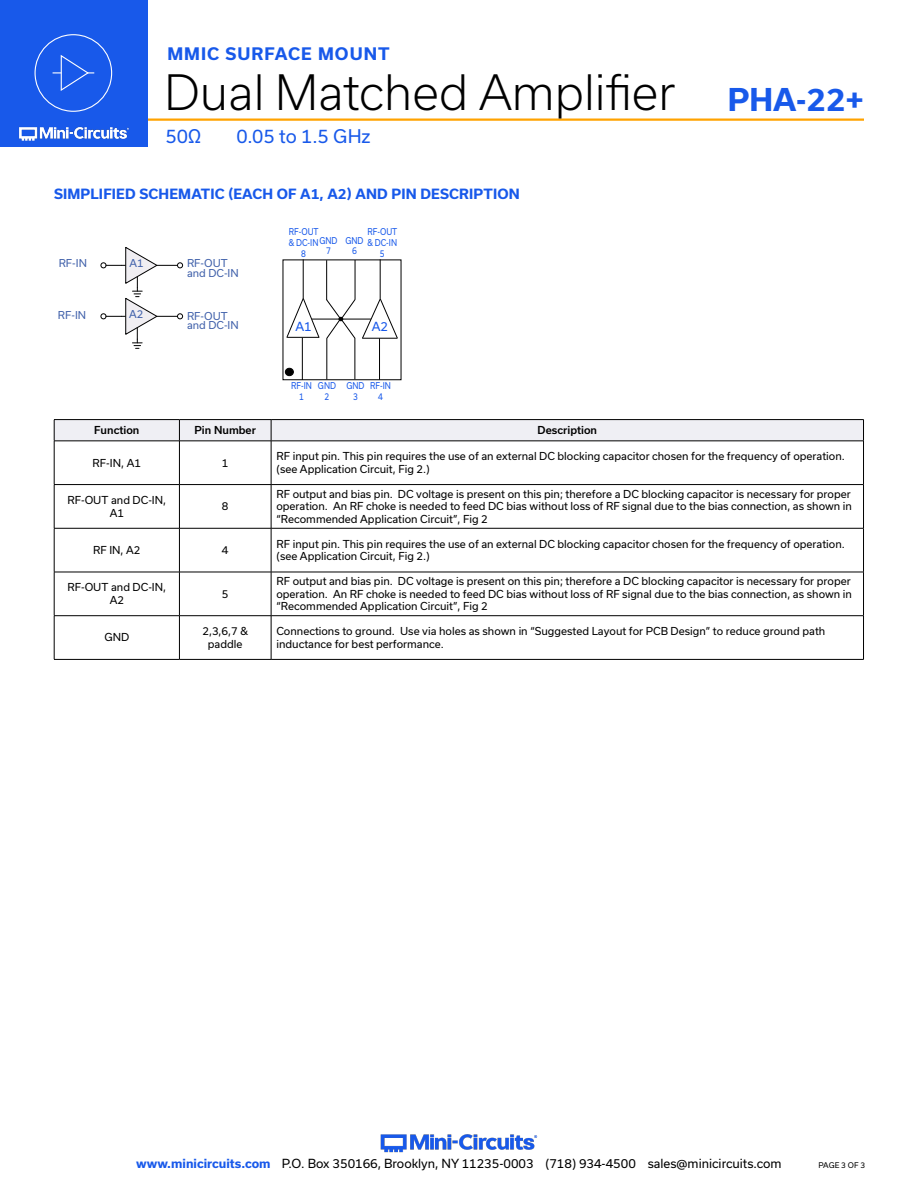
<style>
.page{position:relative;width:918px;height:1188px;background:#fff}
.page>*{position:absolute;margin:0;border:0;box-sizing:border-box;transform-origin:0 0}
.t1{font:300 46.5px "Usual";color:#000}
.t2{font:700 30px "Usual";color:#1859ea}
.t3{font:18px "Usual";color:#1859ea}
.t4{font:700 16.5px "Usual";letter-spacing:.065em;color:#1859ea}
.Blue_Headers{font:700 13.5px "Usual";letter-spacing:.015em;color:#1859ea}
.t5{font:12px "Usual";color:#000}
.t6{font:12px "Usual";color:#1859ea}
.Table_Body_Left_Justified{font:10.5px/12.6px "Usual";color:#000}
.Table_Body_Center{font:10.5px/12.6px "Usual";color:#000;text-align:center}
.Table_Header_Center{font:500 10.5px "Usual";color:#000}
.t7{font:10.35px/9.6px "Usual";color:#4262ab}
.t8{font:9px "Usual";color:#1859ea;scale:.85 1}
.t9{font:7.5px "Usual";color:#000}
.s1{font-weight:700;color:#1859ea}
</style>
<div class="page">
<hr style="left:129px;top:118px;width:735px;height:3px;background:#ffa300">
<div style="left:0;top:0;width:147px;height:147px;background:#1859ea"></div>
<hr style="left:917px;top:0;width:1px;height:147px;background:#1859ea">
<img style="left:19px;top:126px;width:110px;height:15px">
<div style="left:35px;top:34px;width:77px;height:78px;border:1px solid #fff;border-radius:50%"></div>
<svg style="left:53px;top:55px;width:41px;height:36px"></svg>
<img style="left:380px;top:1134px;width:158px;height:19px">
<hr style="left:54px;top:419px;width:125px;height:1px;background:#000">
<hr style="left:179px;top:419px;width:92px;height:1px;background:#000">
<hr style="left:271px;top:419px;width:593px;height:1px;background:#000">
<svg style="left:54px;top:420px;width:810px;height:21px"></svg>
<hr style="left:54px;top:441px;width:125px;height:1px;background:#000">
<hr style="left:54px;top:441px;width:1px;height:43px;background:#000">
<hr style="left:179px;top:441px;width:92px;height:1px;background:#000">
<hr style="left:179px;top:441px;width:1px;height:43px;background:#000">
<hr style="left:271px;top:441px;width:593px;height:1px;background:#000">
<hr style="left:271px;top:441px;width:1px;height:43px;background:#000">
<hr style="left:863px;top:441px;width:1px;height:43px;background:#000">
<hr style="left:54px;top:484px;width:125px;height:1px;background:#000">
<hr style="left:54px;top:485px;width:1px;height:43px;background:#000">
<hr style="left:179px;top:484px;width:92px;height:1px;background:#000">
<hr style="left:179px;top:485px;width:1px;height:43px;background:#000">
<hr style="left:271px;top:484px;width:593px;height:1px;background:#000">
<hr style="left:271px;top:485px;width:1px;height:43px;background:#000">
<hr style="left:863px;top:485px;width:1px;height:43px;background:#000">
<hr style="left:54px;top:528px;width:125px;height:1px;background:#000">
<hr style="left:54px;top:528px;width:1px;height:44px;background:#000">
<hr style="left:179px;top:528px;width:92px;height:1px;background:#000">
<hr style="left:179px;top:528px;width:1px;height:44px;background:#000">
<hr style="left:271px;top:528px;width:593px;height:1px;background:#000">
<hr style="left:271px;top:528px;width:1px;height:44px;background:#000">
<hr style="left:863px;top:528px;width:1px;height:44px;background:#000">
<hr style="left:54px;top:572px;width:125px;height:1px;background:#000">
<hr style="left:54px;top:572px;width:1px;height:44px;background:#000">
<hr style="left:179px;top:572px;width:92px;height:1px;background:#000">
<hr style="left:179px;top:572px;width:1px;height:44px;background:#000">
<hr style="left:271px;top:572px;width:593px;height:1px;background:#000">
<hr style="left:271px;top:572px;width:1px;height:44px;background:#000">
<hr style="left:863px;top:572px;width:1px;height:44px;background:#000">
<hr style="left:54px;top:615px;width:125px;height:1px;background:#000">
<hr style="left:54px;top:616px;width:1px;height:43px;background:#000">
<hr style="left:179px;top:615px;width:92px;height:1px;background:#000">
<hr style="left:179px;top:616px;width:1px;height:43px;background:#000">
<hr style="left:271px;top:615px;width:593px;height:1px;background:#000">
<hr style="left:271px;top:616px;width:1px;height:43px;background:#000">
<hr style="left:863px;top:616px;width:1px;height:43px;background:#000">
<hr style="left:54px;top:659px;width:125px;height:1px;background:#000">
<hr style="left:179px;top:659px;width:92px;height:1px;background:#000">
<hr style="left:271px;top:659px;width:593px;height:1px;background:#000">
<svg style="left:101px;top:247px;width:82px;height:102px"></svg>
<div style="left:285px;top:368px;width:8px;height:8px;background:#000;border-radius:50%"></div>
<div style="left:285px;top:368px;width:9px;height:8px;border:1px solid #000;border-radius:50%"></div>
<hr style="left:312px;top:319px;width:59px;height:1px;background:#000">
<svg style="left:286px;top:298px;width:34px;height:41px"></svg>
<hr style="left:287px;top:337px;width:32px;height:1px;background:#000">
<hr style="left:302px;top:338px;width:1px;height:42px;background:#000">
<hr style="left:303px;top:259px;width:1px;height:40px;background:#000">
<hr style="left:379px;top:338px;width:1px;height:42px;background:#000">
<hr style="left:380px;top:259px;width:1px;height:40px;background:#000">
<hr style="left:326px;top:260px;width:1px;height:40px;background:#000">
<hr style="left:355px;top:260px;width:1px;height:40px;background:#000">
<hr style="left:326px;top:339px;width:1px;height:40px;background:#000">
<hr style="left:355px;top:338px;width:1px;height:41px;background:#000">
<svg style="left:326px;top:298px;width:72px;height:42px"></svg>
<h3 class="t4" style="left:167px;top:45px;width:224px">MMIC SURFACE MOUNT</h3>
<h1 class="t1" style="left:164px;top:66px;width:513px">Dual Matched Amplifier</h1>
<h3 class="t3" style="left:166px;top:125px;width:37px">50Ω</h3>
<h3 class="t3" style="left:236px;top:125px;width:136px">0.05 to 1.5 GHz</h3>
<p class="Blue_Headers" style="left:54px;top:186px;width:467px">SIMPLIFIED SCHEMATIC (EACH OF A1, A2) AND PIN DESCRIPTION</p>
<p class="t7" style="left:59px;top:258px;width:30px">RF-IN</p>
<p class="t7" style="left:58px;top:310px;width:30px">RF-IN</p>
<p class="t7" style="left:129px;top:259px;width:16px">A1</p>
<p class="t7" style="left:129px;top:310px;width:16px">A2</p>
<p class="t7" style="left:187px;top:258px;width:53px">RF-OUT and DC-IN</p>
<p class="t7" style="left:187px;top:311px;width:53px">RF-OUT and DC-IN</p>
<p class="t8" style="left:289px;top:226px;width:37px">RF-OUT</p>
<p class="t8" style="left:289px;top:237px;width:37px">&amp; DC-IN</p>
<p class="t8" style="left:301px;top:248px;width:7px">8</p>
<p class="t8" style="left:319px;top:235px;width:23px">GND</p>
<p class="t8" style="left:326px;top:246px;width:7px">7</p>
<p class="t8" style="left:367px;top:226px;width:37px">RF-OUT</p>
<p class="t8" style="left:367px;top:237px;width:37px">&amp; DC-IN</p>
<p class="t8" style="left:380px;top:248px;width:7px">5</p>
<p class="t8" style="left:345px;top:235px;width:23px">GND</p>
<p class="t8" style="left:352px;top:246px;width:7px">6</p>
<p class="t6" style="left:296px;top:319px;width:18px">A1</p>
<p class="t6" style="left:372px;top:319px;width:18px">A2</p>
<p class="t8" style="left:318px;top:380px;width:23px">GND</p>
<p class="t8" style="left:325px;top:391px;width:7px">2</p>
<p class="t8" style="left:291px;top:380px;width:26px">RF-IN</p>
<p class="t8" style="left:299px;top:391px;width:7px">1</p>
<p class="t8" style="left:346px;top:380px;width:23px">GND</p>
<p class="t8" style="left:353px;top:391px;width:7px">3</p>
<p class="t8" style="left:370px;top:380px;width:26px">RF-IN</p>
<p class="t8" style="left:378px;top:391px;width:7px">4</p>
<h2 class="t2" style="left:728px;top:83px;width:138px">PHA-22+</h2>
<p class="Table_Header_Center" style="left:94px;top:424px;width:47px">Function</p>
<p class="Table_Header_Center" style="left:195px;top:424px;width:63px">Pin Number</p>
<p class="Table_Header_Center" style="left:538px;top:424px;width:61px">Description</p>
<p class="Table_Body_Center" style="left:93px;top:456px;width:50px">RF-IN, A1</p>
<p class="Table_Body_Center" style="left:222px;top:456px;width:8px">1</p>
<p class="Table_Body_Left_Justified" style="left:276px;top:450px;width:570px">RF input pin. This pin requires the use of an external DC blocking capacitor chosen for the frequency of operation. (see Application Circuit, Fig 2.)</p>
<p class="Table_Body_Center" style="left:67px;top:494px;width:100px">RF-OUT and DC-IN,</p>
<p class="Table_Body_Center" style="left:110px;top:506px;width:16px">A1</p>
<p class="Table_Body_Left_Justified" style="left:276px;top:488px;width:577px">RF output and bias pin. DC voltage is present on this pin; therefore a DC blocking capacitor is necessary for proper operation. An RF choke is needed to feed DC bias without loss of RF signal due to the bias connection, as shown in “Recommended Application Circuit”, Fig 2</p>
<p class="Table_Body_Center" style="left:222px;top:500px;width:8px">8</p>
<p class="Table_Body_Center" style="left:93px;top:544px;width:49px">RF IN, A2</p>
<p class="Table_Body_Center" style="left:222px;top:544px;width:8px">4</p>
<p class="Table_Body_Left_Justified" style="left:276px;top:538px;width:570px">RF input pin. This pin requires the use of an external DC blocking capacitor chosen for the frequency of operation. (see Application Circuit, Fig 2.)</p>
<p class="Table_Body_Center" style="left:67px;top:581px;width:100px">RF-OUT and DC-IN,</p>
<p class="Table_Body_Center" style="left:110px;top:594px;width:16px">A2</p>
<p class="Table_Body_Left_Justified" style="left:276px;top:575px;width:577px">RF output and bias pin. DC voltage is present on this pin; therefore a DC blocking capacitor is necessary for proper operation. An RF choke is needed to feed DC bias without loss of RF signal due to the bias connection, as shown in “Recommended Application Circuit”, Fig 2</p>
<p class="Table_Body_Center" style="left:222px;top:588px;width:8px">5</p>
<p class="Table_Body_Center" style="left:104px;top:631px;width:26px">GND</p>
<p class="Table_Body_Center" style="left:202px;top:625px;width:47px">2,3,6,7 &amp; paddle</p>
<p class="Table_Body_Left_Justified" style="left:276px;top:625px;width:550px">Connections to ground. Use via holes as shown in “Suggested Layout for PCB Design” to reduce ground path inductance for best performance.</p>
<p class="t5" style="left:136px;top:1157px;width:647px"><span class="s1">www.minicircuits.com</span> P.O. Box 350166, Brooklyn, NY 11235-0003 (718) 934-4500 sales@minicircuits.com</p>
<p class="t9" style="left:819px;top:1161px;width:48px">PAGE 3 OF 3</p>
</div>
